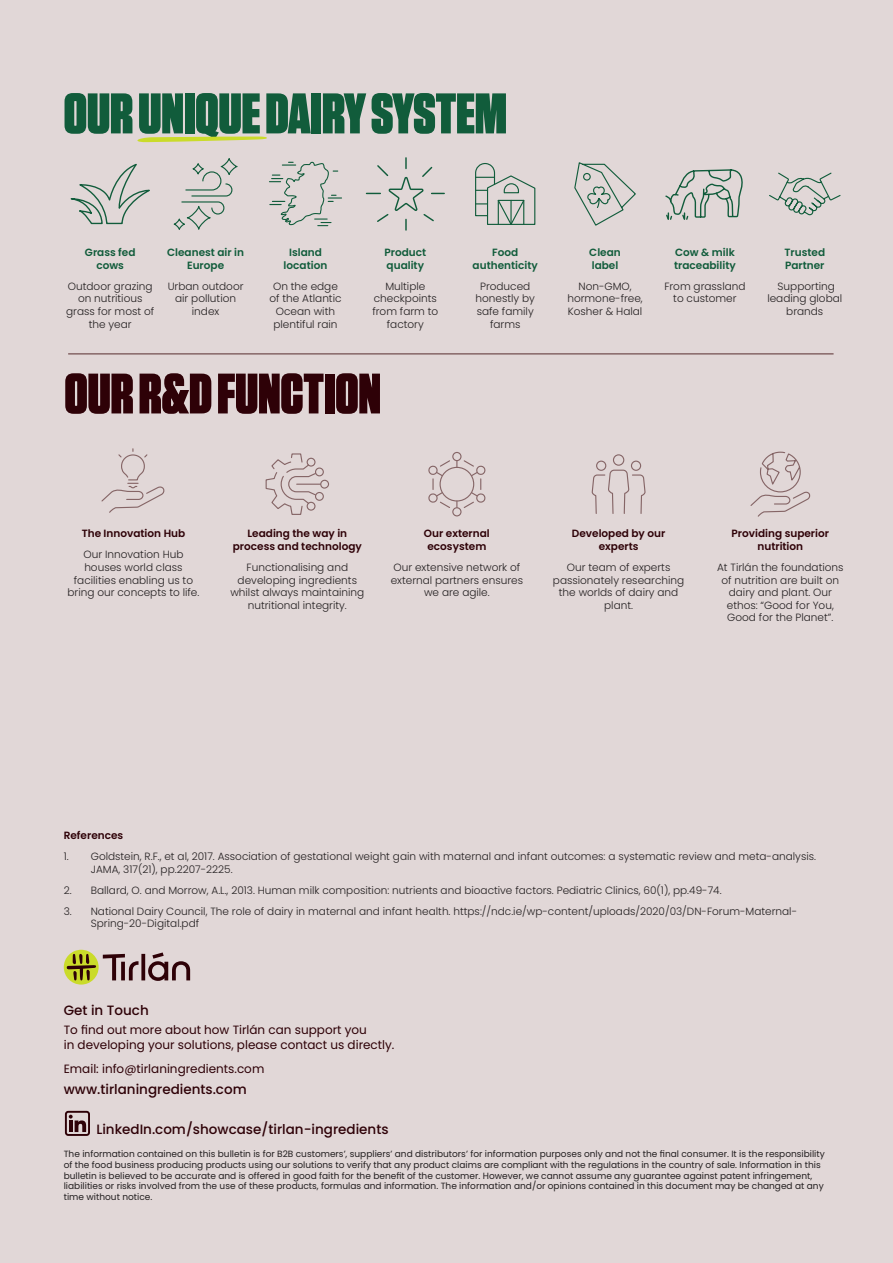
<style>
.page{position:relative;width:893px;height:1263px;background:#e1d7d7}
.page>*{position:absolute;margin:0;border:0;box-sizing:border-box;transform-origin:0 0}
.t1{font:900 57.15px "Tungsten";color:#115c3b}
.t2{font:900 57px "Tungsten";color:#2e0107}
.t3{font:500 13.5px "Poppins";color:#2e0107}
.t4{font:12px/15px "Poppins";color:#2e0107}
.t5{font:300 10.5px/12.6px "Poppins";color:#231f20;text-align:center}
.t6{font:600 10.5px/12.6px "Poppins";color:#2e0107;text-align:center}
.t7{font:600 10.5px/12.6px "Poppins";color:#115c3b;text-align:center}
.t8{font:9px/10.8px "Poppins";color:#231f20}
</style>
<div class="page">
<div style="left:221px;top:158px;width:17px;height:17px;border:1px solid #115c3b;border-radius:50%"></div>
<div style="left:187px;top:206px;width:24px;height:24px;border:1px solid #115c3b;border-radius:50%"></div>
<div style="left:192px;top:163px;width:12px;height:12px;border:1px solid #115c3b;border-radius:50%"></div>
<div style="left:174px;top:218px;width:11px;height:12px;border:1px solid #115c3b;border-radius:50%"></div>
<svg style="left:181px;top:171px;width:52px;height:44px"></svg>
<svg style="left:70px;top:164px;width:80px;height:61px"></svg>
<svg style="left:101px;top:449px;width:63px;height:64px"></svg>
<div style="left:320px;top:480px;width:9px;height:9px;border:1px solid #856566;border-radius:50%"></div>
<div style="left:315px;top:467px;width:9px;height:9px;border:1px solid #856566;border-radius:50%"></div>
<div style="left:315px;top:492px;width:9px;height:9px;border:1px solid #856566;border-radius:50%"></div>
<svg style="left:266px;top:453px;width:54px;height:62px"></svg>
<div style="left:452px;top:452px;width:10px;height:9px;border:1px solid #856566;border-radius:50%"></div>
<div style="left:452px;top:507px;width:10px;height:9px;border:1px solid #856566;border-radius:50%"></div>
<div style="left:440px;top:467px;width:34px;height:34px;border:1px solid #856566;border-radius:50%"></div>
<svg style="left:428px;top:459px;width:29px;height:50px"></svg>
<svg style="left:463px;top:460px;width:22px;height:48px"></svg>
<div style="left:613px;top:454px;width:11px;height:12px;border:1px solid #856566;border-radius:50%"></div>
<div style="left:631px;top:461px;width:10px;height:10px;border:1px solid #856566;border-radius:50%"></div>
<div style="left:596px;top:461px;width:10px;height:10px;border:1px solid #856566;border-radius:50%"></div>
<svg style="left:592px;top:469px;width:53px;height:45px"></svg>
<svg style="left:750px;top:452px;width:60px;height:65px"></svg>
<svg style="left:269px;top:162px;width:73px;height:64px"></svg>
<svg style="left:769px;top:173px;width:72px;height:42px"></svg>
<svg style="left:475px;top:163px;width:60px;height:62px"></svg>
<svg style="left:365px;top:157px;width:80px;height:74px"></svg>
<svg style="left:665px;top:169px;width:78px;height:51px"></svg>
<svg style="left:574px;top:162px;width:62px;height:64px"></svg>
<hr style="left:68px;top:353px;width:766px;height:2px;background:#856566">
<svg style="left:137px;top:137px;width:130px;height:5px"></svg>
<div style="left:64px;top:950px;width:35px;height:34px;background:#cadb2a;border-radius:50%"></div>
<svg style="left:67px;top:954px;width:29px;height:26px"></svg>
<svg style="left:103px;top:952px;width:87px;height:29px"></svg>
<svg style="left:65px;top:1111px;width:25px;height:25px"></svg>
<p class="t1" style="left:64px;top:81px;width:444px">OUR UNIQUE DAIRY SYSTEM</p>
<p class="t7" style="left:85px;top:246px;width:52px">Grass fed cows</p>
<p class="t5" style="left:66px;top:280px;width:89px">Outdoor grazing on nutritious grass for most of the year</p>
<p class="t7" style="left:167px;top:246px;width:78px">Cleanest air in<br>Europe</p>
<p class="t5" style="left:168px;top:280px;width:77px">Urban outdoor air pollution index</p>
<p class="t7" style="left:284px;top:246px;width:45px">Island location</p>
<p class="t5" style="left:269px;top:280px;width:74px">On the edge of the Atlantic<br>Ocean with plentiful rain</p>
<p class="t7" style="left:384px;top:246px;width:43px;text-align:left">Product quality</p>
<p class="t5" style="left:372px;top:280px;width:67px">Multiple checkpoints from farm to factory</p>
<p class="t2" style="left:65px;top:361px;width:318px">OUR R&amp;D FUNCTION</p>
<p class="t7" style="left:473px;top:246px;width:67px">Food authenticity</p>
<p class="t5" style="left:475px;top:280px;width:61px">Produced honestly by safe family farms</p>
<p class="t7" style="left:589px;top:246px;width:33px;text-align:left">Clean label</p>
<p class="t5" style="left:567px;top:280px;width:77px">Non-GMO, hormone-free,<br>Kosher &amp; Halal</p>
<p class="t7" style="left:674px;top:246px;width:63px;text-align:left">Cow &amp; milk traceability</p>
<p class="t5" style="left:664px;top:280px;width:83px">From grassland to customer</p>
<p class="t7" style="left:784px;top:246px;width:42px;text-align:left">Trusted<br>Partner</p>
<p class="t5" style="left:767px;top:280px;width:76px">Supporting leading global brands</p>
<p class="t6" style="left:82px;top:527px;width:105px">The Innovation Hub</p>
<p class="t5" style="left:68px;top:548px;width:133px">Our Innovation Hub houses world class facilities enabling us to bring our concepts to life.</p>
<p class="t6" style="left:233px;top:527px;width:131px">Leading the way in process and technology</p>
<p class="t5" style="left:230px;top:561px;width:135px">Functionalising and developing ingredients whilst always maintaining nutritional integrity.</p>
<p class="t6" style="left:424px;top:527px;width:67px">Our external ecosystem</p>
<p class="t5" style="left:391px;top:561px;width:134px">Our extensive network of external partners ensures we are agile.</p>
<p class="t6" style="left:572px;top:527px;width:95px">Developed by our experts</p>
<p class="t5" style="left:553px;top:561px;width:133px">Our team of experts passionately researching the worlds of dairy and plant.</p>
<p class="t6" style="left:732px;top:527px;width:99px">Providing superior nutrition</p>
<p class="t5" style="left:717px;top:561px;width:128px">At Tirlán the foundations of nutrition are built on dairy and plant. Our ethos: “Good for You,<br>Good for the Planet”.</p>
<p class="t6" style="left:64px;top:829px;width:61px">References</p>
<p class="t5" style="left:91px;top:850px;width:727px;text-align:left;text-indent:-27px">1. Goldstein, R.F., et al, 2017. Association of gestational weight gain with maternal and infant outcomes: a systematic review and meta-analysis.<br>JAMA, 317(21), pp.2207-2225.</p>
<p class="t5" style="left:64px;top:884px;width:659px">2. Ballard, O. and Morrow, A.L., 2013. Human milk composition: nutrients and bioactive factors. Pediatric Clinics, 60(1), pp.49-74.</p>
<p class="t5" style="left:91px;top:905px;width:708px;text-align:left;text-indent:-27px">3. National Dairy Council, The role of dairy in maternal and infant health. https://ndc.ie/wp-content/uploads/2020/03/DN-Forum-Maternal-<br>Spring-20-Digital.pdf</p>
<p class="t3" style="left:64px;top:1002px;width:86px">Get in Touch</p>
<p class="t4" style="left:64px;top:1023px;width:332px">To find out more about how Tirlán can support you<br>in developing your solutions, please contact us directly.</p>
<p class="t4" style="left:64px;top:1061px;width:202px">Email: info@tirlaningredients.com</p>
<p class="t3" style="left:64px;top:1081px;width:184px">www.tirlaningredients.com</p>
<p class="t3" style="left:96px;top:1121px;width:294px">LinkedIn.com/showcase/tirlan-ingredients</p>
<p class="t8" style="left:64px;top:1148px;width:763px">The information contained on this bulletin is for B2B customers’, suppliers’ and distributors’ for information purposes only and not the final consumer. It is the responsibility of the food business producing products using our solutions to verify that any product claims are compliant with the regulations in the country of sale. Information in this bulletin is believed to be accurate and is offered in good faith for the benefit of the customer. However, we cannot assume any guarantee against patent infringement, liabilities or risks involved from the use of these products, formulas and information. The information and/or opinions contained in this document may be changed at any time without notice.</p>
</div>
